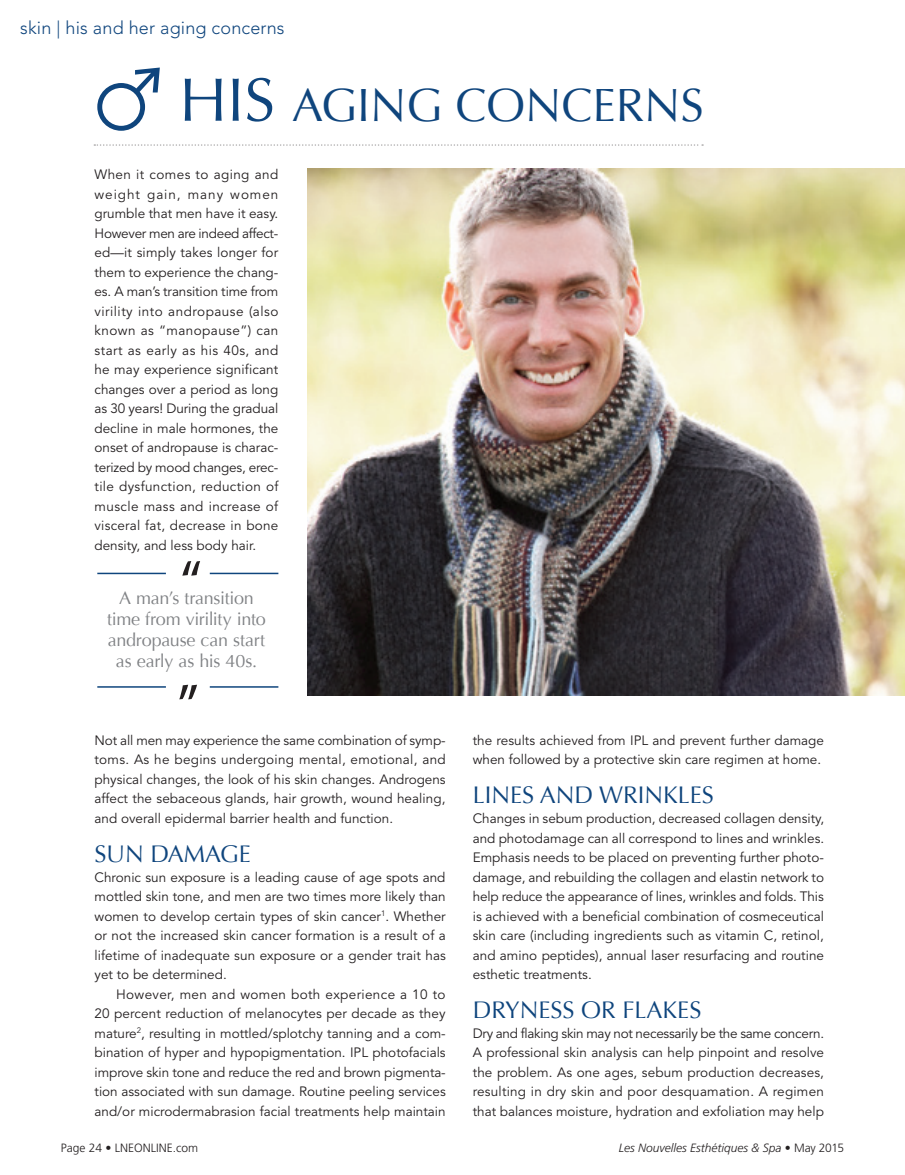
<style>
.page{position:relative;width:905px;height:1175px;background:#fff}
.page>*{position:absolute;margin:0;border:0;box-sizing:border-box;transform-origin:0 0}
.Article_text{font:46.5px "Optima";color:#0f457d}
.Article_text-2{font:24px "Optima";color:#0f457d}
.t1{font:18px/21px "Optima";letter-spacing:-.015em;color:#808285;text-align:center}
.t2{font:300 18px "Avenir";letter-spacing:.01em;color:#0f457d}
.Article_text-3{font:13.5px/19.5px "Avenir";color:#231f20;text-align:justify}
.t3{font:italic 300 12px "Frutiger";color:#231f20}
.t4{font:300 12px "Frutiger";color:#231f20}
.s1{font-size:61.5px}
.s2{font-style:normal}
</style>
<div class="page">
<img style="left:307px;top:168px;width:597px;height:527px">
<svg style="left:182px;top:561px;width:18px;height:14px"></svg>
<hr style="left:97px;top:572px;width:69px;height:2px;background:#0f457d">
<hr style="left:210px;top:572px;width:68px;height:2px;background:#0f457d">
<svg style="left:179px;top:684px;width:18px;height:15px"></svg>
<hr style="left:210px;top:686px;width:68px;height:1px;background:#0f457d">
<hr style="left:97px;top:686px;width:69px;height:1px;background:#0f457d">
<svg style="left:97px;top:68px;width:63px;height:63px"></svg>
<svg style="left:94px;top:144px;width:609px;height:2px"></svg>
<p class="t2" style="left:20px;top:17px;width:266px">skin | his and her aging concerns</p>
<p class="Article_text" style="left:179px;top:78px;width:526px"><span class="s1">HIS</span> AGING CONCERNS</p>
<p class="Article_text-3" style="left:94px;top:165px;width:185px">When it comes to aging and weight gain, many women grumble that men have it easy.<br>However men are indeed affect&shy;ed—it simply takes longer for them to experience the chang&shy;es. A man’s transition time from virility into andropause (also known as “manopause”) can start as early as his 40s, and he may experience significant changes over a period as long as 30 years! During the gradual decline in male hormones, the onset of andropause is charac&shy;terized by mood changes, erec&shy;tile dysfunction, reduction of muscle mass and increase of visceral fat, decrease in bone density, and less body hair.</p>
<p class="t1" style="left:107px;top:588px;width:160px">A man’s transition time from virility into andropause can start as early as his 40s.</p>
<p class="Article_text-3" style="left:94px;top:731px;width:353px">Not all men may experience the same combination of symp&shy;toms. As he begins undergoing mental, emotional, and physical changes, the look of his skin changes. Androgens affect the sebaceous glands, hair growth, wound healing, and overall epidermal barrier health and function.</p>
<p class="Article_text-2" style="left:94px;top:840px;width:158px">SUN DAMAGE</p>
<p class="Article_text-3" style="left:94px;top:867px;width:353px">Chronic sun exposure is a leading cause of age spots and mottled skin tone, and men are two times more likely than women to develop certain types of skin cancer<sup>1</sup>. Whether or not the increased skin cancer formation is a result of a lifetime of inadequate sun exposure or a gender trait has yet to be determined.</p>
<p class="Article_text-3" style="left:94px;top:984px;width:353px;text-indent:22px">However, men and women both experience a 10 to 20 percent reduction of melanocytes per decade as they mature<sup>2</sup>, resulting in mottled/splotchy tanning and a com&shy;bination of hyper and hypopigmentation. IPL photofacials improve skin tone and reduce the red and brown pigmenta&shy;tion associated with sun damage. Routine peeling services and/or microdermabrasion facial treatments help maintain</p>
<p class="Article_text-3" style="left:472px;top:731px;width:353px">the results achieved from IPL and prevent further damage when followed by a protective skin care regimen at home.</p>
<p class="Article_text-2" style="left:472px;top:781px;width:242px">LINES AND WRINKLES</p>
<p class="Article_text-3" style="left:472px;top:809px;width:353px">Changes in sebum production, decreased collagen density, and photodamage can all correspond to lines and wrinkles.<br>Emphasis needs to be placed on preventing further photo&shy;damage, and rebuilding the collagen and elastin network to help reduce the appearance of lines, wrinkles and folds. This is achieved with a beneficial combination of cosmeceutical skin care (including ingredients such as vitamin C, retinol, and amino peptides), annual laser resurfacing and routine esthetic treatments.</p>
<p class="Article_text-2" style="left:472px;top:996px;width:230px">DRYNESS OR FLAKES</p>
<p class="Article_text-3" style="left:472px;top:1023px;width:353px">Dry and flaking skin may not necessarily be the same concern.<br>A professional skin analysis can help pinpoint and resolve the problem. As one ages, sebum production decreases, resulting in dry skin and poor desquamation. A regimen that balances moisture, hydration and exfoliation may help</p>
<p class="t4" style="left:61px;top:1141px;width:139px">Page 24 • LNEONLINE.com</p>
<p class="t3" style="left:619px;top:1141px;width:227px">Les Nouvelles Esthétiques &amp; Spa <span class="s2">• May 2015</span></p>
</div>
